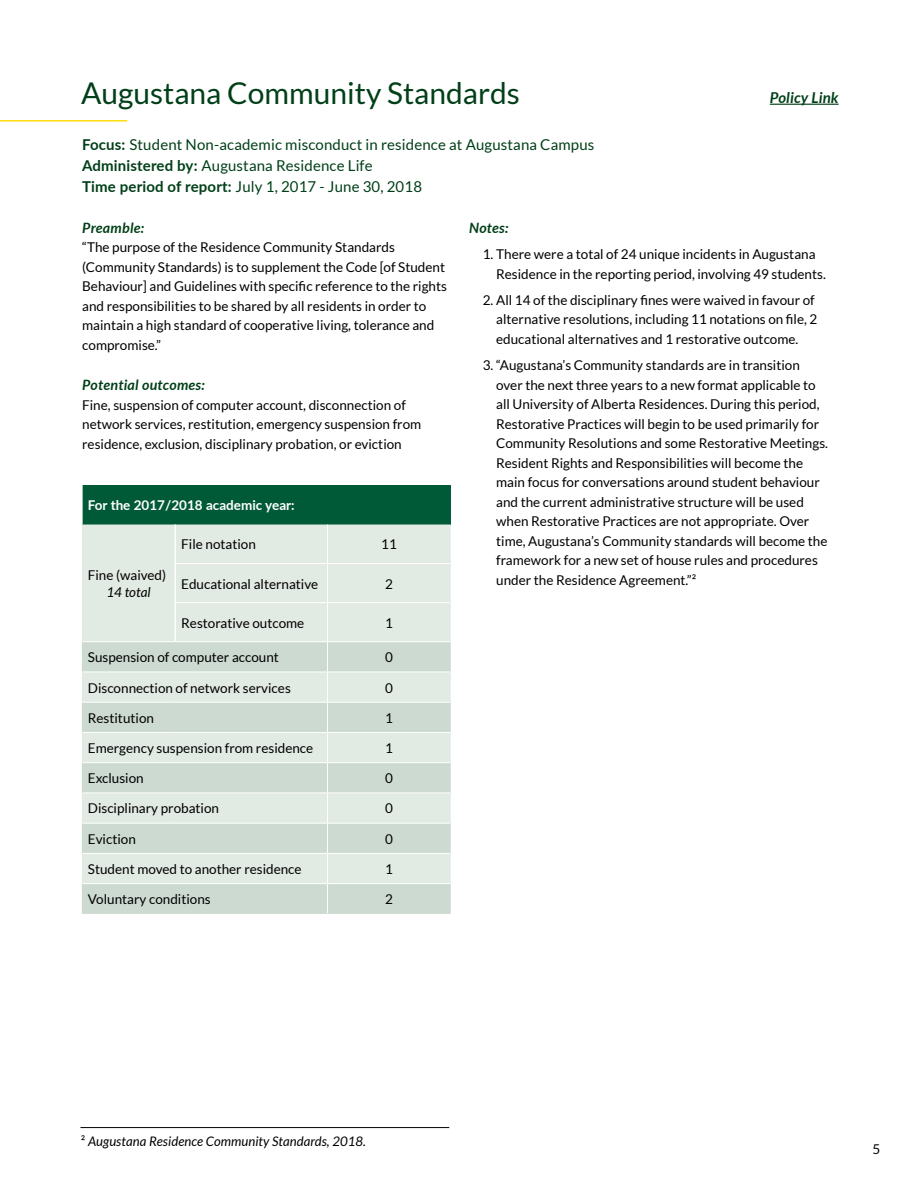
<style>
.page{position:relative;width:918px;height:1188px;background:#fff}
.page>*{position:absolute;margin:0;border:0;box-sizing:border-box;transform-origin:0 0}
.t1{font:30px "Lato";color:#003f18}
.t2{font:15px/21px "Lato";letter-spacing:.01em;color:#003f18}
.t3{font:italic 700 15px "Lato";letter-spacing:.01em;color:#003f18}
.t4{font:italic 700 14.25px "Lato";letter-spacing:.02em;color:#003f18}
.t5{font:13.5px/19.5px "Lato";color:#000}
.t6{font:700 13.5px "Lato";color:#fff}
.t7{font:italic 13.5px "Lato";color:#000}
.t8{font:italic 13.2px "Lato";letter-spacing:.005em;color:#000}
.s1{font-weight:700}
.s2{font-style:normal;font-size:13.5px}
</style>
<div class="page">
<hr style="left:0;top:120px;width:127px;height:2px;background:#ffdc09">
<hr style="left:770px;top:104px;width:69px;height:1px;background:#003f18">
<hr style="left:80px;top:1127px;width:369px;height:1px;background:#000">
<div style="left:82px;top:485px;width:369px;height:40px;background:#005a38"></div>
<div style="left:82px;top:525px;width:369px;height:117px;background:#e2eae4"></div>
<svg style="left:82px;top:642px;width:369px;height:272px;background:#d6e1d9"></svg>
<hr style="left:175px;top:525px;width:1px;height:39px;background:#fff">
<hr style="left:175px;top:564px;width:1px;height:39px;background:#fff">
<hr style="left:175px;top:603px;width:1px;height:38px;background:#fff">
<hr style="left:327px;top:525px;width:1px;height:38px;background:#fff">
<hr style="left:176px;top:563px;width:152px;height:1px;background:#fff">
<hr style="left:328px;top:563px;width:122px;height:1px;background:#fff">
<hr style="left:327px;top:564px;width:1px;height:38px;background:#fff">
<hr style="left:176px;top:602px;width:152px;height:1px;background:#fff">
<hr style="left:328px;top:602px;width:122px;height:1px;background:#fff">
<hr style="left:327px;top:603px;width:1px;height:38px;background:#fff">
<hr style="left:83px;top:641px;width:92px;height:1px;background:#fff">
<hr style="left:175px;top:641px;width:153px;height:1px;background:#fff">
<hr style="left:328px;top:641px;width:122px;height:1px;background:#fff">
<hr style="left:327px;top:642px;width:1px;height:30px;background:#fff">
<hr style="left:83px;top:672px;width:92px;height:1px;background:#fff">
<hr style="left:175px;top:672px;width:153px;height:1px;background:#fff">
<hr style="left:328px;top:672px;width:122px;height:1px;background:#fff">
<hr style="left:327px;top:672px;width:1px;height:30px;background:#fff">
<hr style="left:83px;top:702px;width:92px;height:1px;background:#fff">
<hr style="left:175px;top:702px;width:153px;height:1px;background:#fff">
<hr style="left:328px;top:702px;width:122px;height:1px;background:#fff">
<hr style="left:83px;top:732px;width:92px;height:1px;background:#fff">
<hr style="left:175px;top:732px;width:153px;height:1px;background:#fff">
<hr style="left:328px;top:732px;width:122px;height:1px;background:#fff">
<svg style="left:327px;top:703px;width:1px;height:59px"></svg>
<hr style="left:83px;top:762px;width:92px;height:1px;background:#fff">
<hr style="left:175px;top:762px;width:153px;height:1px;background:#fff">
<hr style="left:328px;top:762px;width:122px;height:1px;background:#fff">
<hr style="left:327px;top:763px;width:1px;height:30px;background:#fff">
<hr style="left:83px;top:793px;width:92px;height:1px;background:#fff">
<hr style="left:175px;top:793px;width:153px;height:1px;background:#fff">
<hr style="left:328px;top:793px;width:122px;height:1px;background:#fff">
<hr style="left:327px;top:793px;width:1px;height:30px;background:#fff">
<hr style="left:83px;top:823px;width:92px;height:1px;background:#fff">
<hr style="left:175px;top:823px;width:153px;height:1px;background:#fff">
<hr style="left:328px;top:823px;width:122px;height:1px;background:#fff">
<hr style="left:83px;top:853px;width:92px;height:1px;background:#fff">
<hr style="left:175px;top:853px;width:153px;height:1px;background:#fff">
<hr style="left:328px;top:853px;width:122px;height:1px;background:#fff">
<hr style="left:83px;top:883px;width:92px;height:1px;background:#fff">
<hr style="left:175px;top:883px;width:153px;height:1px;background:#fff">
<hr style="left:328px;top:883px;width:122px;height:1px;background:#fff">
<svg style="left:327px;top:824px;width:1px;height:89px"></svg>
<hr style="left:81px;top:485px;width:2px;height:40px;background:#fff">
<h1 class="t1" style="left:81px;top:76px;width:440px">Augustana Community Standards</h1>
<p class="t2" style="left:82px;top:134px;width:514px"><span class="s1">Focus:</span> Student Non-academic misconduct in residence at Augustana Campus<br><span class="s1">Administered by:</span> Augustana Residence Life<br><span class="s1">Time period of report:</span> July 1, 2017 - June 30, 2018</p>
<p class="t3" style="left:770px;top:89px;width:70px">Policy Link</p>
<p class="t4" style="left:82px;top:220px;width:63px">Preamble:</p>
<p class="t5" style="left:82px;top:238px;width:366px">“The purpose of the Residence Community Standards (Community Standards) is to supplement the Code [of Student Behaviour] and Guidelines with specific reference to the rights and responsibilities to be shared by all residents in order to maintain a high standard of cooperative living, tolerance and compromise.”</p>
<p class="t4" style="left:82px;top:377px;width:124px">Potential outcomes:</p>
<p class="t5" style="left:82px;top:395px;width:341px">Fine, suspension of computer account, disconnection of network services, restitution, emergency suspension from residence, exclusion, disciplinary probation, or eviction</p>
<p class="t6" style="left:88px;top:495px;width:208px">For the 2017/2018 academic year:</p>
<p class="t5" style="left:181px;top:535px;width:76px">File notation</p>
<p class="t5" style="left:381px;top:535px;width:17px">11</p>
<p class="t5" style="left:181px;top:574px;width:138px">Educational alternative</p>
<p class="t5" style="left:385px;top:574px;width:9px">2</p>
<p class="t5" style="left:181px;top:613px;width:125px">Restorative outcome</p>
<p class="t5" style="left:385px;top:613px;width:9px">1</p>
<p class="t5" style="left:88px;top:648px;width:193px">Suspension of computer account</p>
<p class="t5" style="left:385px;top:648px;width:9px">0</p>
<p class="t5" style="left:88px;top:678px;width:205px">Disconnection of network services</p>
<p class="t5" style="left:385px;top:678px;width:9px">0</p>
<p class="t5" style="left:88px;top:708px;width:68px">Restitution</p>
<p class="t5" style="left:385px;top:708px;width:9px">1</p>
<p class="t5" style="left:88px;top:738px;width:227px">Emergency suspension from residence</p>
<p class="t5" style="left:385px;top:738px;width:9px">1</p>
<p class="t5" style="left:88px;top:769px;width:57px">Exclusion</p>
<p class="t5" style="left:385px;top:769px;width:9px">0</p>
<p class="t5" style="left:88px;top:799px;width:133px">Disciplinary probation</p>
<p class="t5" style="left:385px;top:799px;width:9px">0</p>
<p class="t5" style="left:88px;top:829px;width:50px">Eviction</p>
<p class="t5" style="left:385px;top:829px;width:9px">0</p>
<p class="t5" style="left:88px;top:859px;width:215px">Student moved to another residence</p>
<p class="t5" style="left:385px;top:859px;width:9px">1</p>
<p class="t5" style="left:88px;top:889px;width:124px">Voluntary conditions</p>
<p class="t5" style="left:385px;top:889px;width:9px">2</p>
<p class="t5" style="left:88px;top:566px;width:80px">Fine (waived)</p>
<p class="t7" style="left:106px;top:584px;width:46px">14 total</p>
<p class="t4" style="left:469px;top:220px;width:41px">Notes:</p>
<p class="t5" style="left:496px;top:244px;width:331px;text-indent:-14px">1. There were a total of 24 unique incidents in Augustana<br>Residence in the reporting period, involving 49 students.</p>
<p class="t5" style="left:496px;top:290px;width:323px;text-indent:-14px">2. All 14 of the disciplinary fines were waived in favour of alternative resolutions, including 11 notations on file, 2 educational alternatives and 1 restorative outcome.</p>
<p class="t5" style="left:496px;top:355px;width:333px;text-indent:-14px">3. “Augustana’s Community standards are in transition over the next three years to a new format applicable to all University of Alberta Residences. During this period, Restorative Practices will begin to be used primarily for Community Resolutions and some Restorative Meetings.<br>Resident Rights and Responsibilities will become the main focus for conversations around student behaviour and the current administrative structure will be used when Restorative Practices are not appropriate. Over time, Augustana’s Community standards will become the framework for a new set of house rules and procedures under the Residence Agreement.”²</p>
<p class="t8" style="left:81px;top:1134px;width:286px"><span class="s2">²</span> Augustana Residence Community Standards, 2018.</p>
<p class="t5" style="left:873px;top:1139px;width:9px">5</p>
</div>
